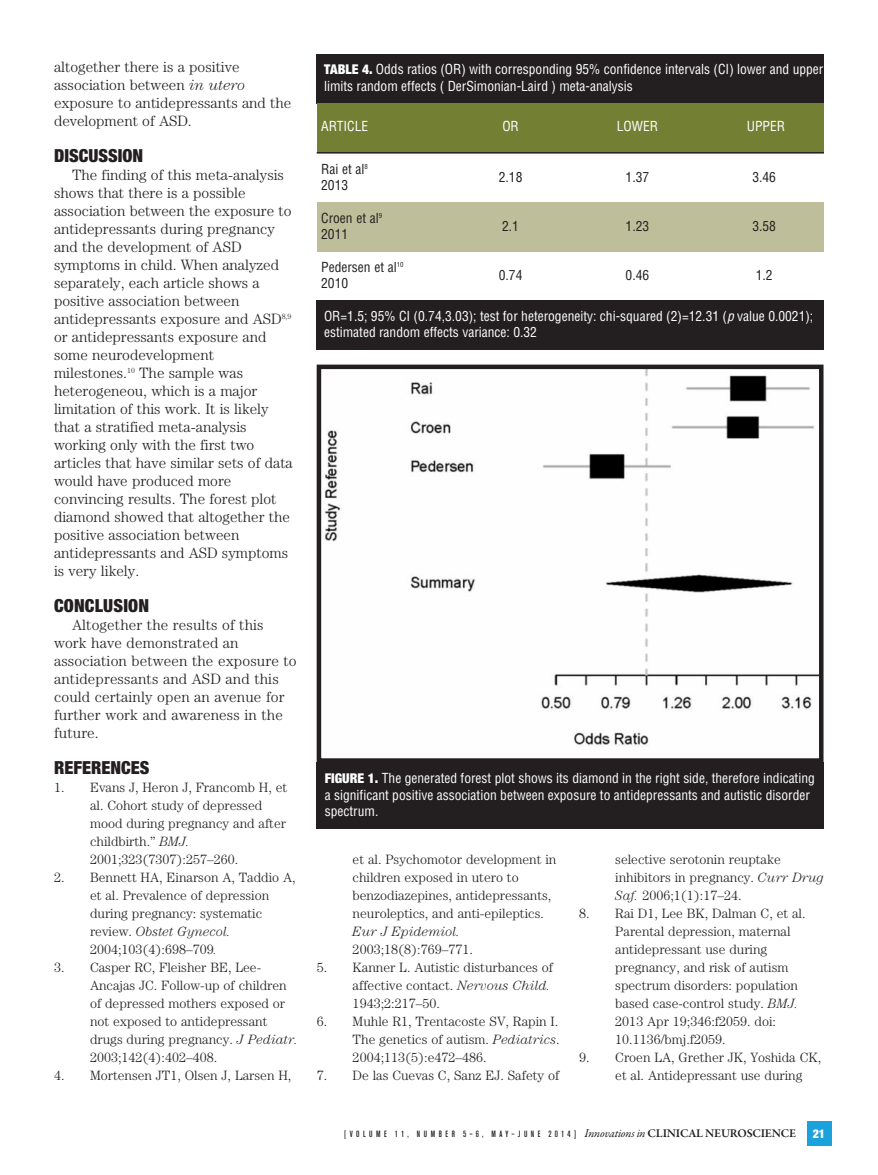
<style>
.page{position:relative;width:878px;height:1175px;background:#fff}
.page>*{position:absolute;margin:0;border:0;box-sizing:border-box;transform-origin:0 0}
.t1{font:900 condensed 18px "Helvetica Neue LT Std";color:#231f20}
.t2{font:300 15px/18px "Century Std";color:#231f20}
.t3{font:300 13.5px/18px "Century Std";color:#231f20}
.t4{font:condensed 13.5px/16.5px "Helvetica";color:#fff}
.t5{font:condensed 13.5px/16.2px "Helvetica";color:#231f20}
.t6{font:italic 300 13.5px "Century Std";color:#231f20}
.t7{font:900 condensed 12px "Helvetica Neue LT Std";color:#fff}
.t8{font:500 condensed 9px "Akzidenz Grotesk BE";letter-spacing:.39em;color:#231f20}
.s1{font-style:italic}
.s2{font-family:"Helvetica Neue LT Std";font-weight:900}
.s3{font-family:"Garamond Premr Pro";font-weight:400;font-style:italic;font-stretch:normal;font-size:12px}
.s4{font-family:"Garamond Premr Pro";font-weight:600;font-stretch:normal;font-size:12px}
</style>
<div class="page">
<div style="left:806px;top:1121px;width:25px;height:24px;background:#1aa2dc"></div>
<div style="left:316px;top:54px;width:508px;height:49px;background:#231f20"></div>
<div style="left:316px;top:103px;width:127px;height:50px;background:#737f33"></div>
<div style="left:443px;top:103px;width:127px;height:50px;background:#737f33"></div>
<div style="left:570px;top:103px;width:127px;height:50px;background:#737f33"></div>
<div style="left:697px;top:103px;width:127px;height:50px;background:#737f33"></div>
<div style="left:316px;top:202px;width:127px;height:50px;background:#bebe9a"></div>
<div style="left:443px;top:202px;width:127px;height:50px;background:#bebe9a"></div>
<div style="left:570px;top:202px;width:127px;height:50px;background:#bebe9a"></div>
<div style="left:697px;top:202px;width:127px;height:50px;background:#bebe9a"></div>
<div style="left:316px;top:300px;width:508px;height:50px;background:#231f20"></div>
<hr style="left:316px;top:152px;width:508px;height:1px;background:#231f20">
<div style="left:317px;top:762px;width:507px;height:67px;background:#231f20"></div>
<img style="left:322px;top:369px;width:496px;height:377px">
<div style="left:317px;top:364px;width:506px;height:398px;border:4px solid #231f20"></div>
<p class="t2" style="left:54px;top:59px;width:239px">altogether there is a positive association between <span class="s1">in utero </span>exposure to antidepressants and the development of ASD.</p>
<h1 class="t1" style="left:54px;top:149px;width:91px">DISCUSSION</h1>
<p class="t2" style="left:54px;top:167px;width:240px;text-indent:18px">The finding of this meta-analysis shows that there is a possible association between the exposure to antidepressants during pregnancy and the development of ASD symptoms in child. When analyzed separately, each article shows a positive association between antidepressants exposure and ASD<sup>8,9 </sup>or antidepressants exposure and some neurodevelopment milestones.<sup>10</sup> The sample was heterogeneou, which is a major limitation of this work. It is likely that a stratified meta-analysis working only with the first two articles that have similar sets of data would have produced more convincing results. The forest plot diamond showed that altogether the positive association between antidepressants and ASD symptoms is very likely.</p>
<h1 class="t1" style="left:54px;top:599px;width:96px">CONCLUSION</h1>
<p class="t2" style="left:54px;top:617px;width:244px;text-indent:18px">Altogether the results of this work have demonstrated an association between the exposure to antidepressants and ASD and this could certainly open an avenue for further work and awareness in the future.</p>
<h1 class="t1" style="left:54px;top:761px;width:97px">REFERENCES</h1>
<p class="t3" style="left:90px;top:780px;width:199px;text-indent:-36px">1. Evans J, Heron J, Francomb H, et al. Cohort study of depressed mood during pregnancy and after childbirth.” <span class="s1">BMJ.<br></span>2001;323(7307):257–260.</p>
<p class="t3" style="left:90px;top:869px;width:207px;text-indent:-36px">2. Bennett HA, Einarson A, Taddio A, et al. Prevalence of depression during pregnancy: systematic review. <span class="s1">Obstet Gynecol.<br></span>2004;103(4):698–709<span class="s1">.</span></p>
<p class="t3" style="left:90px;top:959px;width:209px;text-indent:-36px">3. Casper RC, Fleisher BE, Lee-<br>Ancajas JC. Follow-up of children of depressed mothers exposed or not exposed to antidepressant drugs during pregnancy. <span class="s1">J Pediatr.<br></span>2003;142(4):402–408.</p>
<p class="t3" style="left:54px;top:1067px;width:239px">4. Mortensen JT1, Olsen J, Larsen H,</p>
<p class="t4" style="left:324px;top:61px;width:501px"><span class="s2">TABLE 4.</span> Odds ratios (OR) with corresponding 95% confidence intervals (CI) lower and upper limits random effects ( DerSimonian-Laird ) meta-analysis</p>
<p class="t4" style="left:321px;top:118px;width:48px">ARTICLE</p>
<p class="t4" style="left:502px;top:118px;width:18px">OR</p>
<p class="t4" style="left:616px;top:118px;width:43px">LOWER</p>
<p class="t4" style="left:746px;top:118px;width:40px">UPPER</p>
<p class="t5" style="left:321px;top:161px;width:48px">Rai et al<sup>8<br></sup>2013</p>
<p class="t5" style="left:498px;top:169px;width:25px">2.18</p>
<p class="t5" style="left:625px;top:169px;width:25px">1.37</p>
<p class="t5" style="left:752px;top:169px;width:25px">3.46</p>
<p class="t5" style="left:321px;top:210px;width:62px">Croen et al<sup>9<br></sup>2011</p>
<p class="t5" style="left:502px;top:218px;width:18px">2.1</p>
<p class="t5" style="left:625px;top:218px;width:25px">1.23</p>
<p class="t5" style="left:752px;top:218px;width:25px">3.58</p>
<p class="t5" style="left:321px;top:259px;width:84px">Pedersen et al<sup>10<br></sup>2010</p>
<p class="t5" style="left:498px;top:267px;width:25px">0.74</p>
<p class="t5" style="left:625px;top:267px;width:25px">0.46</p>
<p class="t5" style="left:755px;top:267px;width:18px">1.2</p>
<p class="t4" style="left:324px;top:308px;width:491px">OR=1.5; 95% CI (0.74,3.03); test for heterogeneity: chi-squared (2)=12.31 (<span class="s1">p</span> value 0.0021); estimated random effects variance: 0.32</p>
<p class="t4" style="left:325px;top:770px;width:491px"><span class="s2">FIGURE 1.</span> The generated forest plot shows its diamond in the right side, therefore indicating a significant positive association between exposure to antidepressants and autistic disorder spectrum.</p>
<p class="t3" style="left:352px;top:851px;width:205px">et al. Psychomotor development in children exposed in utero to benzodiazepines, antidepressants, neuroleptics, and anti-epileptics.</p>
<p class="t6" style="left:352px;top:927px;width:109px">Eur J Epidemiol.</p>
<p class="t3" style="left:352px;top:941px;width:122px">2003;18(8):769–771.</p>
<p class="t3" style="left:352px;top:959px;width:202px;text-indent:-36px">5. Kanner L. Autistic disturbances of affective contact. <span class="s1">Nervous Child.<br></span>1943;2:217–50.</p>
<p class="t3" style="left:352px;top:1013px;width:208px;text-align:justify;text-indent:-36px">6. Muhle R1, Trentacoste SV, Rapin I.<br>The genetics of autism. <span class="s1">Pediatrics</span>.<br>2004;113(5):e472–486.</p>
<p class="t3" style="left:316px;top:1067px;width:244px">7. De las Cuevas C, Sanz EJ. Safety of</p>
<p class="t3" style="left:615px;top:851px;width:210px">selective serotonin reuptake inhibitors in pregnancy. <span class="s1">Curr Drug<br>Saf.</span> 2006;1(1):17–24.</p>
<p class="t3" style="left:615px;top:905px;width:192px;text-indent:-36px">8. Rai D1, Lee BK, Dalman C, et al.<br>Parental depression, maternal antidepressant use during pregnancy, and risk of autism spectrum disorders: population based case-control study. <span class="s1">BMJ.<br></span>2013 Apr 19;346:f2059. doi:<br>10.1136/bmj.f2059.</p>
<p class="t3" style="left:615px;top:1049px;width:207px;text-indent:-36px">9. Croen LA, Grether JK, Yoshida CK, et al. Antidepressant use during</p>
<p class="t8" style="left:344px;top:1131px;width:453px">[VOLUME 11, NUMBER 5–6, MAY–JUNE 2014] <span class="s3">Innovations in</span> <span class="s4">CLINICAL NEUROSCIENCE</span></p>
<p class="t7" style="left:813px;top:1128px;width:14px">21</p>
</div>
